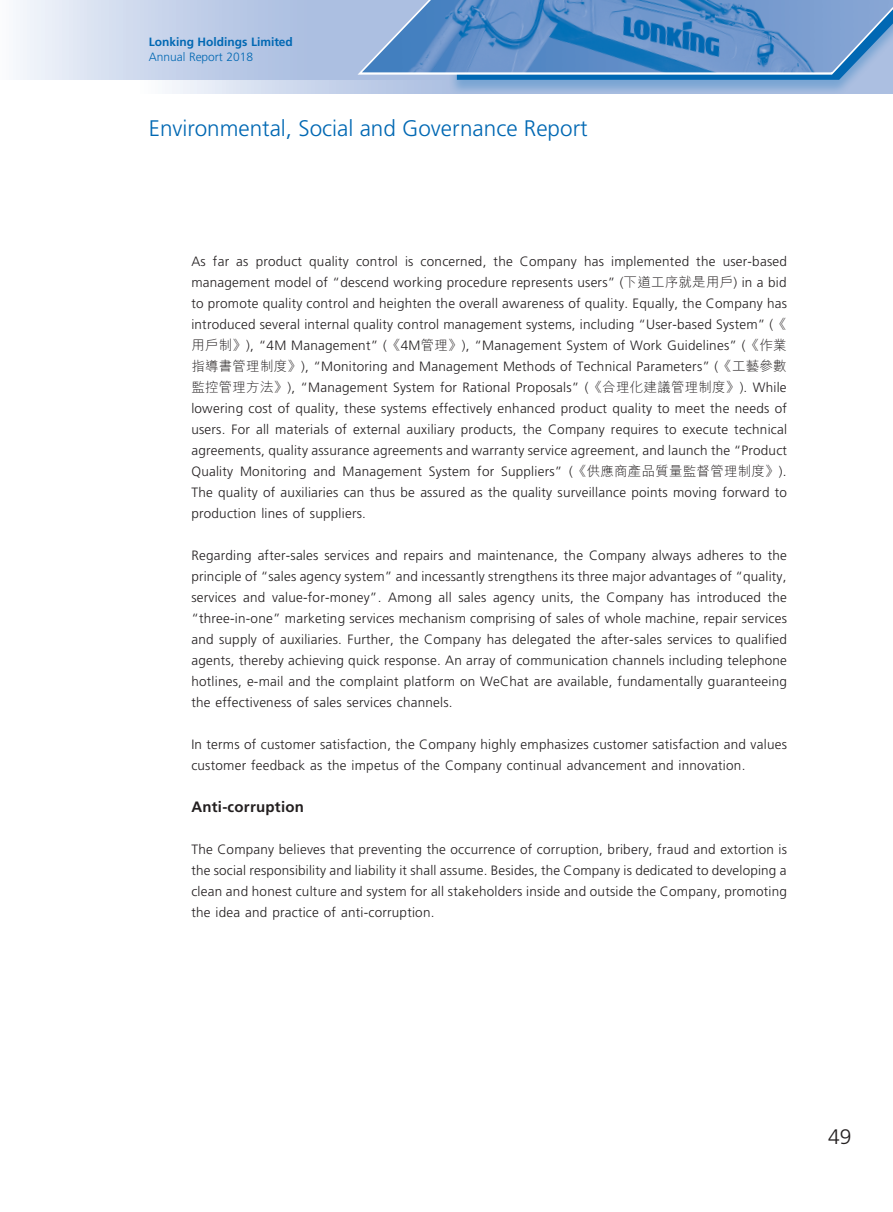
<style>
.page{position:relative;width:893px;height:1212px;background:#fff}
.page>*{position:absolute;margin:0;border:0;box-sizing:border-box;transform-origin:0 0}
.t1{font:300 22.5px "Frutiger LT Std";color:#0168b3}
.t2{font:300 21px "Frutiger LT Std";color:#231f20}
._02_Heading_2{font:700 15px "Frutiger LT Std";letter-spacing:.015em;color:#231f20}
._00_Body_text{font:300 13.5px/21px "Frutiger LT Std";letter-spacing:.015em;color:#231f20;text-align:justify}
.t3{font:700 12px "Frutiger LT Std";color:#0168b3}
.t4{font:300 12px "Frutiger LT Std";color:#0168b3}
.s1{font-family:"M Hei HK"}
</style>
<div class="page">
<svg style="left:169px;top:80px;width:279px;height:14px;background:#ccd7ec"></svg>
<svg style="left:16px;top:0;width:339px;height:80px;background:#c7d3ea"></svg>
<div style="left:448px;top:0;width:445px;height:94px;background:#0168b3;opacity:.3"></div>
<svg style="left:355px;top:0;width:538px;height:80px;background:#6394ca"></svg>
<p class="t3" style="left:149px;top:35px;width:146px">Lonking Holdings Limited</p>
<p class="t4" style="left:149px;top:50px;width:106px">Annual Report 2018</p>
<h1 class="t1" style="left:149px;top:115px;width:440px">Environmental, Social and Governance Report</h1>
<p class="_00_Body_text" style="left:191px;top:251px;width:597px">As far as product quality control is concerned, the Company has implemented the user-based management model of “descend working procedure represents users” (<span class="s1">下道工序就是用戶</span>) in a bid to promote quality control and heighten the overall awareness of quality. Equally, the Company has introduced several internal quality control management systems, including “User-based System” (<span class="s1">《用戶制》</span>), “4M Management” (<span class="s1">《</span>4M<span class="s1">管理》</span>), “Management System of Work Guidelines” (<span class="s1">《作業指導書管理制度》</span>), “Monitoring and Management Methods of Technical Parameters” (<span class="s1">《工藝參數監控管理方法》</span>), “Management System for Rational Proposals” (<span class="s1">《合理化建議管理制度》</span>). While lowering cost of quality, these systems effectively enhanced product quality to meet the needs of users. For all materials of external auxiliary products, the Company requires to execute technical agreements, quality assurance agreements and warranty service agreement, and launch the “Product Quality Monitoring and Management System for Suppliers” (<span class="s1">《供應商產品質量監督管理制度》</span>).<br>The quality of auxiliaries can thus be assured as the quality surveillance points moving forward to production lines of suppliers.</p>
<p class="_00_Body_text" style="left:191px;top:545px;width:597px">Regarding after-sales services and repairs and maintenance, the Company always adheres to the principle of “sales agency system” and incessantly strengthens its three major advantages of “quality, services and value-for-money”. Among all sales agency units, the Company has introduced the “three-in-one” marketing services mechanism comprising of sales of whole machine, repair services and supply of auxiliaries. Further, the Company has delegated the after-sales services to qualified agents, thereby achieving quick response. An array of communication channels including telephone hotlines, e-mail and the complaint platform on WeChat are available, fundamentally guaranteeing the effectiveness of sales services channels.</p>
<p class="_00_Body_text" style="left:191px;top:734px;width:597px">In terms of customer satisfaction, the Company highly emphasizes customer satisfaction and values customer feedback as the impetus of the Company continual advancement and innovation.</p>
<p class="_02_Heading_2" style="left:191px;top:798px;width:114px">Anti-corruption</p>
<p class="_00_Body_text" style="left:191px;top:839px;width:597px">The Company believes that preventing the occurrence of corruption, bribery, fraud and extortion is the social responsibility and liability it shall assume. Besides, the Company is dedicated to developing a clean and honest culture and system for all stakeholders inside and outside the Company, promoting the idea and practice of anti-corruption.</p>
<h2 class="t2" style="left:828px;top:1125px;width:25px">49</h2>
</div>
